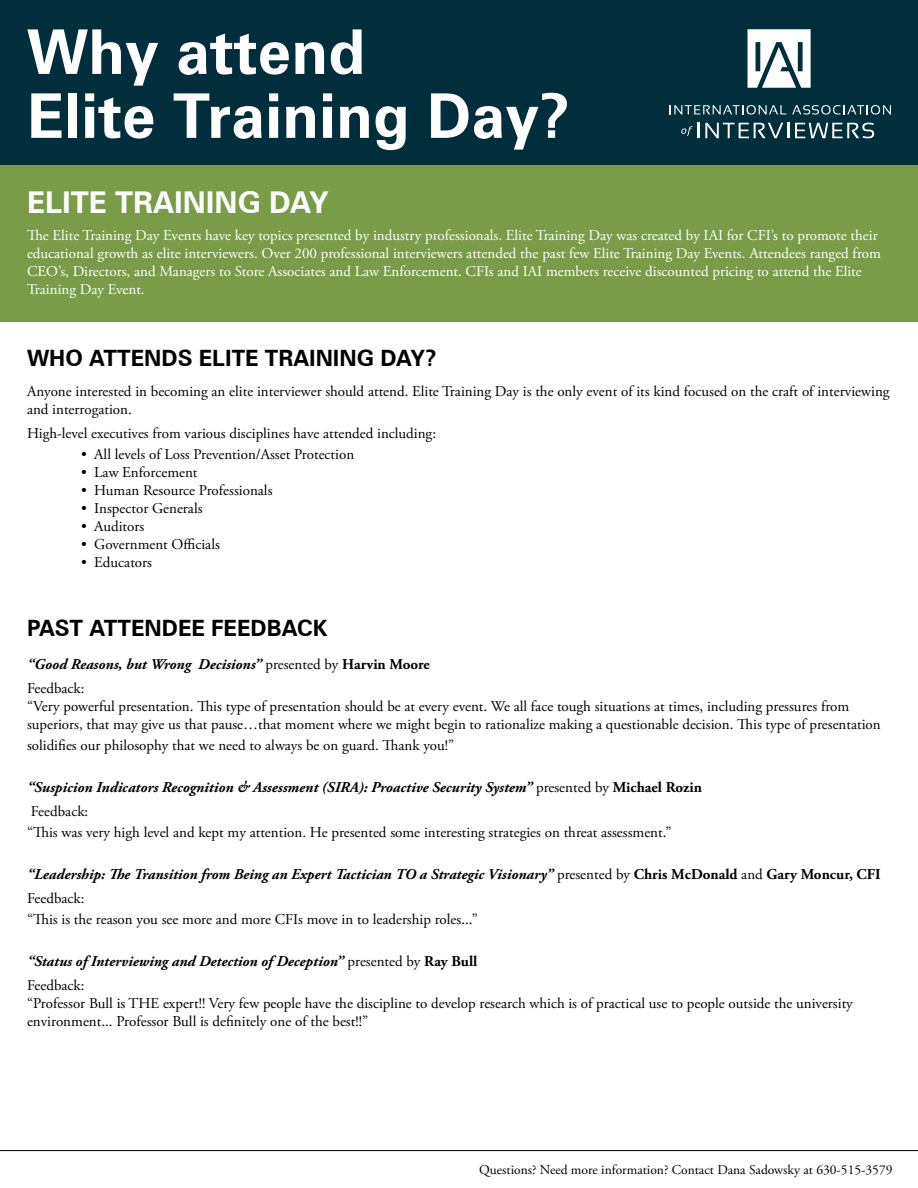
<style>
.page{position:relative;width:918px;height:1188px;background:#fff}
.page>*{position:absolute;margin:0;border:0;box-sizing:border-box;transform-origin:0 0}
.t1{font:700 61.8px/63.9px "Zurich BT";color:#fff}
.t2{font:700 30px "Zurich BT";color:#fff}
.t3{font:700 22.5px "Zurich BT";color:#000}
.t4{font:15px/18px "Adobe Garamond Pro";color:#000}
.t5{font:15px/18px "Adobe Garamond Pro";color:#fff}
.t6{font:italic 700 15px/24px "Adobe Garamond Pro";color:#000}
.t7{font:13.5px "Adobe Garamond Pro";color:#000}
.s1{font-weight:400;font-style:normal}
.s2{font-style:normal}
</style>
<div class="page">
<hr style="left:0;top:1150px;width:918px;height:1px;background:#000">
<div style="left:0;top:163px;width:918px;height:159px;background:#7a9c49"></div>
<div style="left:0;top:0;width:918px;height:164px;background:#002f3b"></div>
<svg style="left:670px;top:105px;width:116px;height:10px"></svg>
<svg style="left:792px;top:105px;width:99px;height:10px"></svg>
<svg style="left:795px;top:123px;width:79px;height:15px"></svg>
<svg style="left:681px;top:123px;width:108px;height:15px"></svg>
<svg style="left:748px;top:29px;width:63px;height:59px"></svg>
<h1 class="t1" style="left:27px;top:19px;width:544px">Why attend<br>Elite Training Day?</h1>
<h2 class="t2" style="left:27px;top:184px;width:304px">ELITE TRAINING DAY</h2>
<p class="t5" style="left:27px;top:227px;width:855px">The Elite Training Day Events have key topics presented by industry professionals. Elite Training Day was created by IAI for CFI’s to promote their educational growth as elite interviewers. Over 200 professional interviewers attended the past few Elite Training Day Events. Attendees ranged from CEO’s, Directors, and Managers to Store Associates and Law Enforcement. CFIs and IAI members receive discounted pricing to attend the Elite Training Day Event.</p>
<h3 class="t3" style="left:27px;top:345px;width:411px">WHO ATTENDS ELITE TRAINING DAY?</h3>
<p class="t4" style="left:27px;top:383px;width:864px">Anyone interested in becoming an elite interviewer should attend. Elite Training Day is the only event of its kind focused on the craft of interviewing and interrogation.</p>
<p class="t4" style="left:27px;top:425px;width:411px">High-level executives from various disciplines have attended including:</p>
<p class="t4" style="left:81px;top:446px;width:275px">• All levels of Loss Prevention/Asset Protection</p>
<p class="t4" style="left:81px;top:464px;width:118px">• Law Enforcement</p>
<p class="t4" style="left:81px;top:482px;width:193px">• Human Resource Professionals</p>
<p class="t4" style="left:81px;top:500px;width:123px">• Inspector Generals</p>
<p class="t4" style="left:81px;top:518px;width:65px">• Auditors</p>
<p class="t4" style="left:81px;top:536px;width:140px">• Government Officials</p>
<p class="t4" style="left:81px;top:554px;width:73px">• Educators</p>
<h3 class="t3" style="left:27px;top:615px;width:302px">PAST ATTENDEE FEEDBACK</h3>
<p class="t6" style="left:27px;top:653px;width:404px">“Good Reasons, but Wrong Decisions” <span class="s1">presented by</span> <span class="s2">Harvin Moore<br></span><span class="s1">Feedback:</span></p>
<p class="t4" style="left:27px;top:698px;width:855px">“Very powerful presentation. This type of presentation should be at every event. We all face tough situations at times, including pressures from superiors, that may give us that pause…that moment where we might begin to rationalize making a questionable decision. This type of presentation</p>
<p class="t4" style="left:27px;top:737px;width:429px">solidifies our philosophy that we need to always be on guard. Thank you!”</p>
<p class="t6" style="left:27px;top:776px;width:676px">“Suspicion Indicators Recognition &amp; Assessment (SIRA): Proactive Security System” <span class="s1">presented by</span> <span class="s2">Michael Rozin<br></span><span class="s1">Feedback:</span></p>
<p class="t4" style="left:27px;top:824px;width:646px">“This was very high level and kept my attention. He presented some interesting strategies on threat assessment.”</p>
<p class="t6" style="left:27px;top:863px;width:855px">“Leadership: The Transition from Being an Expert Tactician TO a Strategic Visionary” <span class="s1">presented by</span> <span class="s2">Chris McDonald</span> <span class="s1">and</span> <span class="s2">Gary Moncur, CFI<br></span><span class="s1">Feedback:</span></p>
<p class="t4" style="left:27px;top:911px;width:452px">“This is the reason you see more and more CFIs move in to leadership roles...”</p>
<p class="t6" style="left:27px;top:950px;width:452px">“Status of Interviewing and Detection of Deception” <span class="s1">presented by</span> <span class="s2">Ray Bull<br></span><span class="s1">Feedback:</span></p>
<p class="t4" style="left:27px;top:995px;width:827px">“Professor Bull is THE expert!! Very few people have the discipline to develop research which is of practical use to people outside the university environment... Professor Bull is definitely one of the best!!”</p>
<p class="t7" style="left:479px;top:1161px;width:415px">Questions? Need more information? Contact Dana Sadowsky at 630-515-3579</p>
</div>
